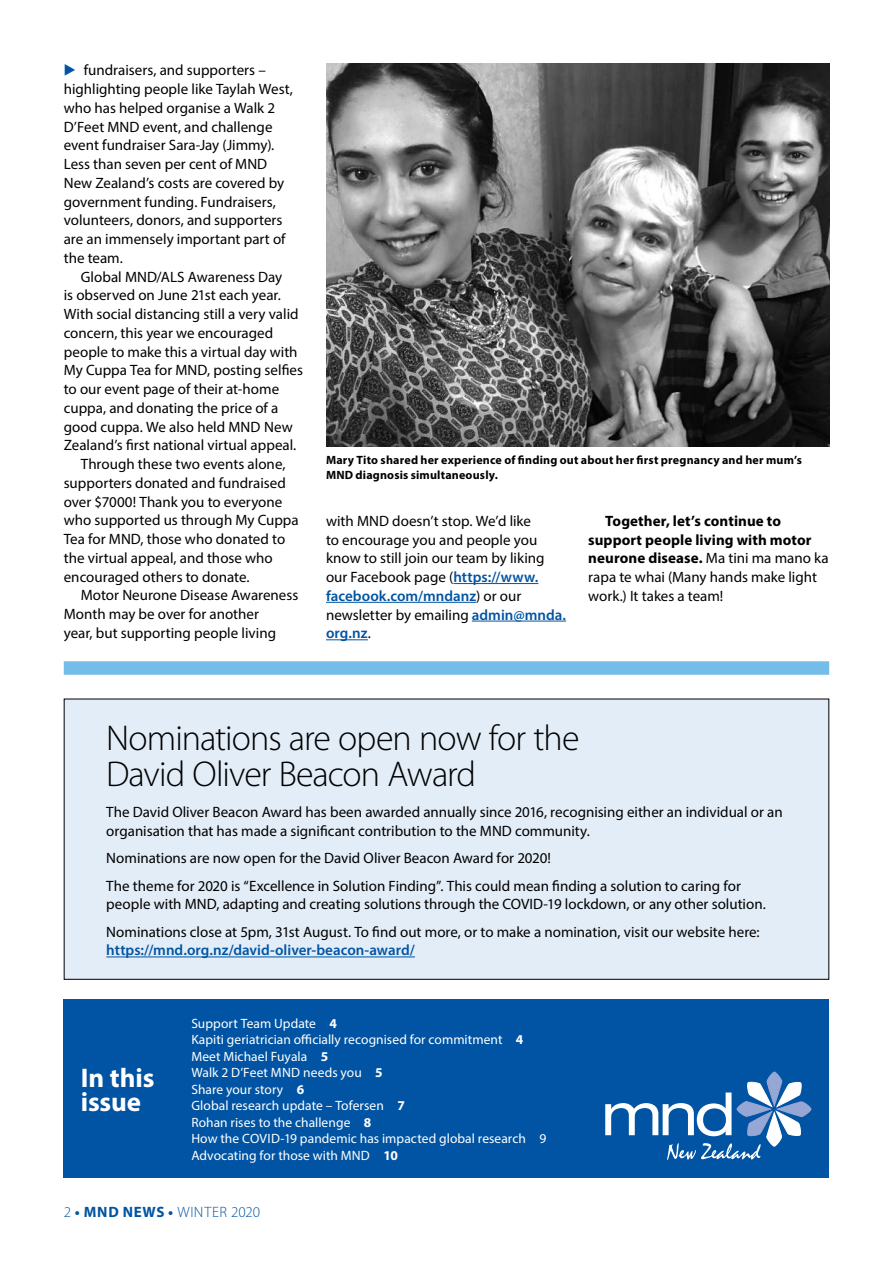
<style>
.page{position:relative;width:893px;height:1263px;background:#fff}
.page>*{position:absolute;margin:0;border:0;box-sizing:border-box;transform-origin:0 0}
.t1{font:300 36px/36px "Myriad Pro";letter-spacing:-.025em;color:#000}
.t2{font:700 27px/24px "Myriad Pro";letter-spacing:-.005em;color:#fff}
.t3{font:15px/18.8px "Myriad Pro";color:#000}
.t4{font:700 15px/18.8px "Myriad Pro";letter-spacing:.005em;color:#000}
.t5{font:600 15px "Myriad Pro";color:#0054a3}
.t6{font:300 15px "Myriad Pro";letter-spacing:.03em;color:#0054a3}
.t7{font:13.5px/16.5px "Myriad Pro";letter-spacing:.005em;color:#fff}
.t8{font:700 12px/15px "Myriad Pro";letter-spacing:.015em;color:#000}
.s1{font-weight:600;color:#0054a3}
.s2{font-weight:400}
.s3{font-weight:700}
</style>
<div class="page">
<div style="left:64px;top:699px;width:765px;height:280px;background:#e3edf8"></div>
<div style="left:64px;top:999px;width:765px;height:179px;background:#0054a3"></div>
<svg style="left:605px;top:1071px;width:206px;height:89px"></svg>
<div style="left:64px;top:661px;width:765px;height:14px;background:#75bde9"></div>
<img style="left:326px;top:64px;width:503px;height:382px">
<hr style="left:453px;top:583px;width:85px;height:1px;background:#0054a3">
<hr style="left:326px;top:602px;width:150px;height:1px;background:#0054a3">
<hr style="left:472px;top:621px;width:94px;height:1px;background:#0054a3">
<hr style="left:326px;top:639px;width:42px;height:1px;background:#0054a3">
<hr style="left:106px;top:956px;width:309px;height:1px;background:#0054a3">
<p class="t3" style="left:64px;top:62px;width:231px;text-indent:20px">fundraisers, and supporters – highlighting people like Taylah West, who has helped organise a Walk 2<br>D’Feet MND event, and challenge event fundraiser Sara-Jay (Jimmy).<br>Less than seven per cent of MND<br>New Zealand’s costs are covered by government funding. Fundraisers, volunteers, donors, and supporters are an immensely important part of the team.</p>
<p class="t3" style="left:81px;top:268px;width:203px">Global MND/ALS Awareness Day</p>
<p class="t3" style="left:64px;top:287px;width:219px">is observed on June 21st each year.</p>
<p class="t3" style="left:64px;top:306px;width:236px">With social distancing still a very valid</p>
<p class="t3" style="left:64px;top:325px;width:211px">concern, this year we encouraged</p>
<p class="t3" style="left:64px;top:343px;width:235px">people to make this a virtual day with</p>
<p class="t3" style="left:64px;top:362px;width:241px">My Cuppa Tea for MND, posting selfies</p>
<p class="t3" style="left:64px;top:381px;width:217px">to our event page of their at-home</p>
<p class="t3" style="left:64px;top:400px;width:216px">cuppa, and donating the price of a</p>
<p class="t3" style="left:64px;top:418px;width:230px">good cuppa. We also held MND New</p>
<p class="t3" style="left:64px;top:437px;width:234px">Zealand’s first national virtual appeal.</p>
<p class="t3" style="left:81px;top:456px;width:206px">Through these two events alone,</p>
<p class="t3" style="left:64px;top:475px;width:224px">supporters donated and fundraised</p>
<p class="t3" style="left:64px;top:493px;width:220px">over $7000! Thank you to everyone</p>
<p class="t3" style="left:64px;top:512px;width:237px">who supported us through My Cuppa</p>
<p class="t3" style="left:64px;top:531px;width:223px">Tea for MND, those who donated to</p>
<p class="t3" style="left:64px;top:550px;width:211px">the virtual appeal, and those who</p>
<p class="t3" style="left:64px;top:568px;width:187px">encouraged others to donate.</p>
<p class="t3" style="left:81px;top:587px;width:219px">Motor Neurone Disease Awareness</p>
<p class="t3" style="left:64px;top:606px;width:197px">Month may be over for another</p>
<p class="t3" style="left:64px;top:625px;width:214px">year, but supporting people living</p>
<p class="t8" style="left:326px;top:453px;width:478px">Mary Tito shared her experience of finding out about her first pregnancy and her mum’s<br>MND diagnosis simultaneously.</p>
<p class="t3" style="left:326px;top:513px;width:242px">with MND doesn’t stop. We’d like<br>to encourage you and people you know to still join our team by liking our Facebook page (<span class="s1">https://www. facebook.com/mndanz</span>) or our newsletter by emailing <span class="s1">admin@mnda. org.nz</span>.</p>
<p class="t4" style="left:588px;top:513px;width:242px;text-indent:17px">Together, let’s continue to support people living with motor neurone disease. <span class="s2">Ma tini ma mano ka rapa te whai (Many hands make light work.) It takes a team!</span></p>
<h1 class="t1" style="left:106px;top:723px;width:475px">Nominations are open now for the<br>David oliver Beacon award</h1>
<p class="t3" style="left:106px;top:804px;width:678px">The David Oliver Beacon Award has been awarded annually since 2016, recognising either an individual or an organisation that has made a significant contribution to the MND community.</p>
<p class="t3" style="left:106px;top:846px;width:636px;line-height:27.3px">Nominations are now open for the David Oliver Beacon Award for 2020!<br>The theme for 2020 is “Excellence in Solution Finding”. This could mean finding a solution to caring for</p>
<p class="t3" style="left:106px;top:892px;width:661px;line-height:27.3px">people with MND, adapting and creating solutions through the COVID-19 lockdown, or any other solution.<br>Nominations close at 5pm, 31st August. To find out more, or to make a nomination, visit our website here:</p>
<p class="t5" style="left:106px;top:945px;width:310px">https://mnd.org.nz/david-oliver-beacon-award/</p>
<h2 class="t2" style="left:81px;top:1068px;width:75px">In this issue</h2>
<p class="t7" style="left:191px;top:1016px;width:356px">Support Team Update <span class="s3">4<br></span>Kapiti geriatrician officially recognised for commitment <span class="s3">4<br></span>Meet Michael Fuyala <span class="s3">5<br></span>Walk 2 D’Feet MND needs you <span class="s3">5<br></span>Share your story <span class="s3">6<br></span>Global research update – Tofersen <span class="s3">7<br></span>Rohan rises to the challenge <span class="s3">8<br></span>How the COVID-19 pandemic has impacted global research 9<br>Advocating for those with MND <span class="s3">10</span></p>
<p class="t6" style="left:64px;top:1206px;width:198px">2 <span class="s3">• MND NEWS •</span> wiNter 2020</p>
</div>
